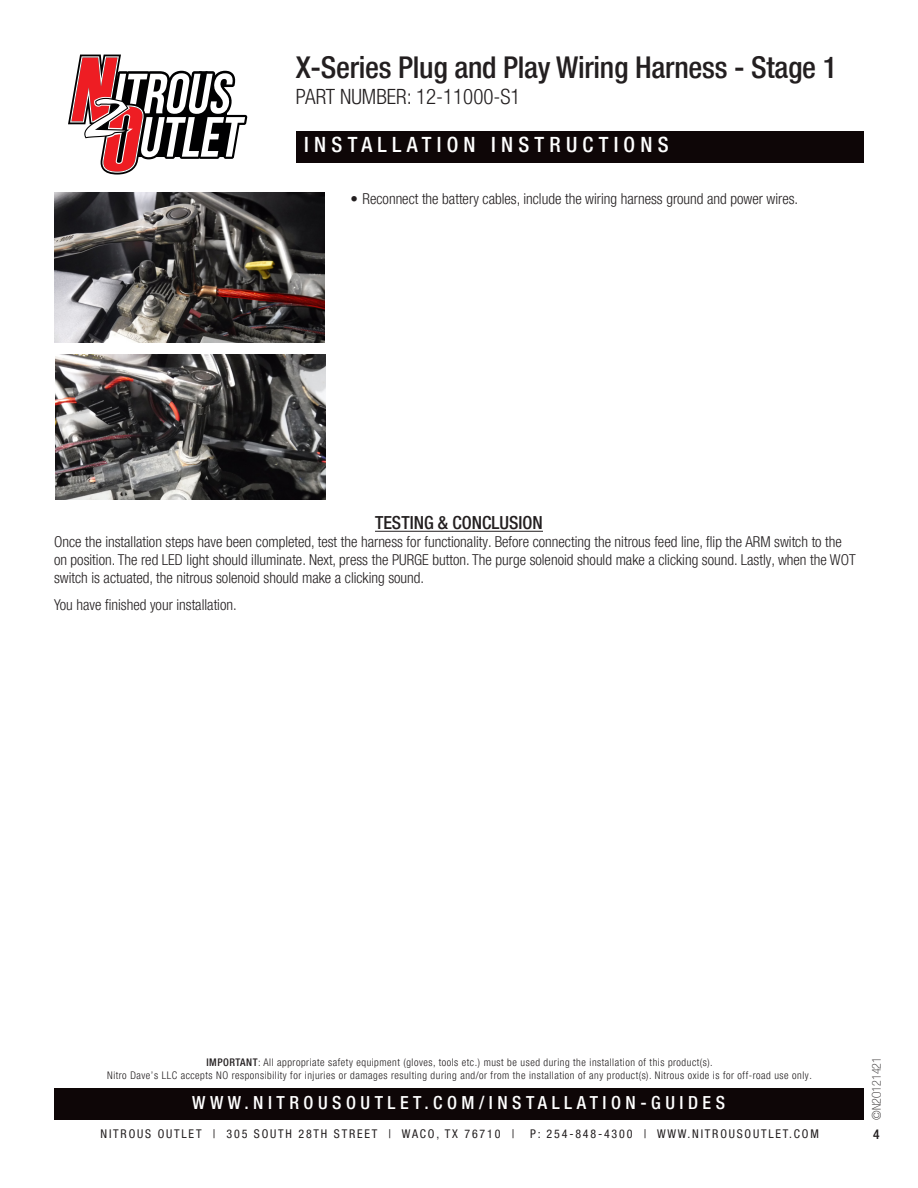
<style>
.page{position:relative;width:918px;height:1188px;background:#fff}
.page>*{position:absolute;margin:0;border:0;box-sizing:border-box;transform-origin:0 0}
.t1{font:500 condensed 30px "Helvetica Neue LT Pro";letter-spacing:-.01em;color:#231f20}
.t2{font:500 condensed 21px "Helvetica Neue LT Pro";letter-spacing:.25em;color:#fff}
.t3{font:300 condensed 21px "Helvetica Neue LT Pro";color:#231f20}
.t4{font:500 condensed 18px "Helvetica Neue LT Pro";letter-spacing:.25em;color:#fff}
.t5{font:500 condensed 18px "Helvetica Neue LT Pro";color:#231f20}
.t6{font:300 condensed 15px/18px "Helvetica Neue LT Pro";color:#231f20}
.t7{font:500 condensed 13.5px "Helvetica Neue LT Pro";color:#231f20}
.t8{font:condensed 12px "Helvetica Neue LT Pro";letter-spacing:.15em;color:#231f20}
.t9{font:100 condensed 12px "Helvetica Neue LT Pro";color:#231f20}
.t10{font:300 condensed 10.5px/13.5px "Helvetica Neue LT Pro";letter-spacing:.05em;color:#231f20;text-align:center}
.s1{font-weight:500}
</style>
<div class="page">
<svg style="left:68px;top:55px;width:179px;height:120px"></svg>
<div style="left:297px;top:131px;width:567px;height:32px;background:#0e0607"></div>
<div style="left:54px;top:1088px;width:810px;height:32px;background:#0e0607"></div>
<hr style="left:375px;top:531px;width:168px;height:1px;background:#231f20">
<img style="left:55px;top:192px;width:270px;height:150px">
<img style="left:55px;top:354px;width:270px;height:146px">
<h1 class="t1" style="left:296px;top:50px;width:543px">X-Series Plug and Play Wiring Harness - Stage 1</h1>
<h2 class="t3" style="left:296px;top:84px;width:226px">PART NUMBER: 12-11000-S1</h2>
<h2 class="t2" style="left:304px;top:132px;width:366px">INSTALLATION INSTRUCTIONS</h2>
<p class="t6" style="left:351px;top:189px;width:449px">• Reconnect the battery cables, include the wiring harness ground and power wires.</p>
<p class="t5" style="left:375px;top:512px;width:169px">TESTING &amp; CONCLUSION</p>
<p class="t6" style="left:54px;top:533px;width:803px">Once the installation steps have been completed, test the harness for functionality. Before connecting the nitrous feed line, flip the ARM switch to the on position. The red LED light should illuminate. Next, press the PURGE button. The purge solenoid should make a clicking sound. Lastly, when the WOT switch is actuated, the nitrous solenoid should make a clicking sound.</p>
<p class="t6" style="left:54px;top:596px;width:184px">You have finished your installation.</p>
<p class="t10" style="left:107px;top:1055px;width:706px"><span class="s1">IMPORTANT</span>: All appropriate safety equipment (gloves, tools etc.) must be used during the installation of this product(s).<br>Nitro Dave’s LLC accepts NO responsibility for injuries or damages resulting during and/or from the installation of any product(s). Nitrous oxide is for off-road use only.</p>
<p class="t4" style="left:192px;top:1092px;width:534px">WWW.NITROUSOUTLET.COM/INSTALLATION-GUIDES</p>
<p class="t8" style="left:101px;top:1127px;width:415px">NITROUS OUTLET | 305 SOUTH 28TH STREET | WACO, TX 76710 |</p>
<p class="t8" style="left:530px;top:1127px;width:290px">P: 254-848-4300 | WWW.NITROUSOUTLET.COM</p>
<p class="t9" style="left:870px;top:1120px;width:64px;rotate:-90deg">©N2O121421</p>
<p class="t7" style="left:873px;top:1126px;width:8px">4</p>
</div>
